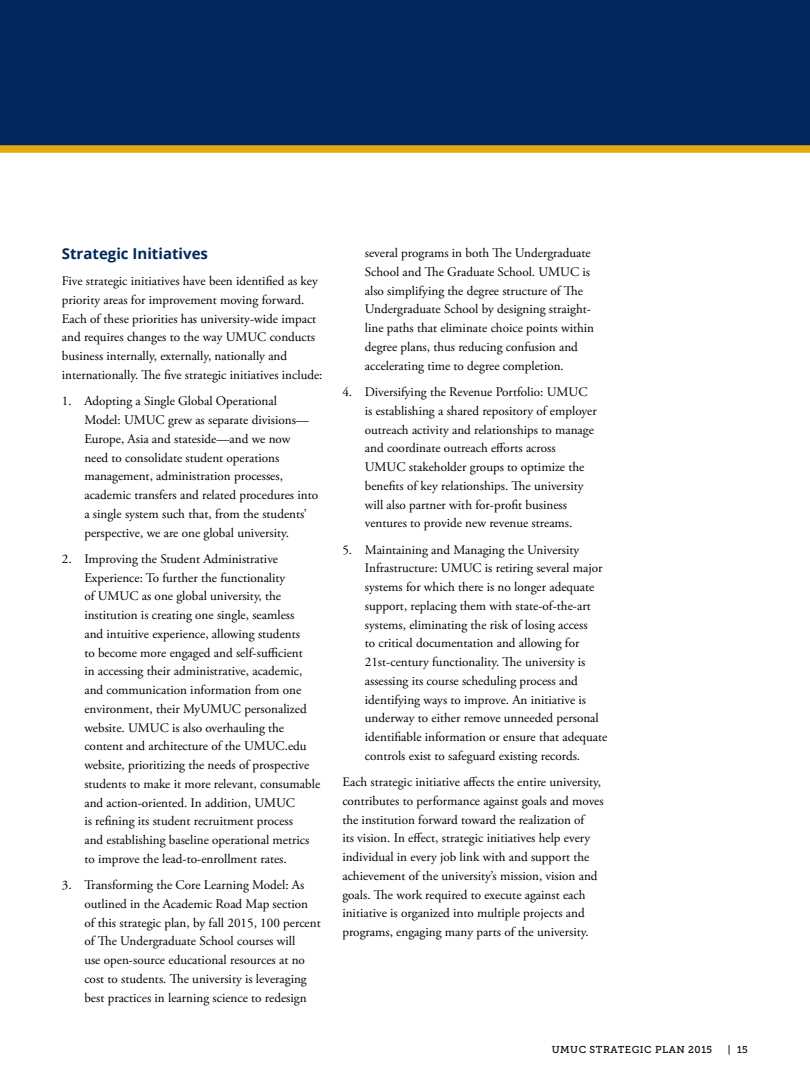
<style>
.page{position:relative;width:810px;height:1080px;background:#fff}
.page>*{position:absolute;margin:0;border:0;box-sizing:border-box;transform-origin:0 0}
.t1{font:700 15px "Open Sans";color:#00285e}
.t2{font:13.12px/18.8px "Adobe Garamond Pro";color:#000}
.t3{font:10px "Museo Slab 500";letter-spacing:.05em;color:#000}
</style>
<div class="page">
<div style="left:0;top:0;width:810px;height:152px;background:#00285e"></div>
<div style="left:0;top:145px;width:810px;height:8px;background:#e2aa10"></div>
<h3 class="t1" style="left:62px;top:243px;width:148px">Strategic Initiatives</h3>
<p class="t2" style="left:62px;top:272px;width:262px">Five strategic initiatives have been identified as key priority areas for improvement moving forward.<br>Each of these priorities has university-wide impact and requires changes to the way UMUC conducts business internally, externally, nationally and internationally. The five strategic initiatives include:</p>
<h4 class="t2" style="left:84px;top:392px;width:226px;text-indent:-22px">1. Adopting a Single Global Operational<br>Model: UMUC grew as separate divisions—</h4>
<p class="t2" style="left:84px;top:430px;width:235px">Europe, Asia and stateside—and we now<br>need to consolidate student operations management, administration processes, academic transfers and related procedures into a single system such that, from the students’ perspective, we are one global university.</p>
<h4 class="t2" style="left:84px;top:550px;width:203px;text-indent:-22px">2. Improving the Student Administrative<br>Experience: To further the functionality</h4>
<p class="t2" style="left:84px;top:587px;width:237px">of UMUC as one global university, the institution is creating one single, seamless<br>and intuitive experience, allowing students<br>to become more engaged and self-sufficient<br>in accessing their administrative, academic, and communication information from one environment, their MyUMUC personalized website. UMUC is also overhauling the content and architecture of the UMUC.edu website, prioritizing the needs of prospective students to make it more relevant, consumable and action-oriented. In addition, UMUC<br>is refining its student recruitment process<br>and establishing baseline operational metrics to improve the lead-to-enrollment rates.</p>
<h4 class="t2" style="left:62px;top:876px;width:244px">3. Transforming the Core Learning Model: As</h4>
<p class="t2" style="left:84px;top:895px;width:238px">outlined in the Academic Road Map section of this strategic plan, by fall 2015, 100 percent of The Undergraduate School courses will<br>use open-source educational resources at no cost to students. The university is leveraging best practices in learning science to redesign</p>
<p class="t2" style="left:365px;top:244px;width:231px">several programs in both The Undergraduate School and The Graduate School. UMUC is also simplifying the degree structure of The Undergraduate School by designing straight&shy;line paths that eliminate choice points within degree plans, thus reducing confusion and accelerating time to degree completion.</p>
<h4 class="t2" style="left:342px;top:383px;width:247px">4. Diversifying the Revenue Portfolio: UMUC</h4>
<p class="t2" style="left:365px;top:402px;width:233px">is establishing a shared repository of employer outreach activity and relationships to manage and coordinate outreach efforts across UMUC stakeholder groups to optimize the benefits of key relationships. The university will also partner with for-profit business ventures to provide new revenue streams.</p>
<h4 class="t2" style="left:365px;top:540px;width:239px;text-indent:-22px">5. Maintaining and Managing the University<br>Infrastructure: UMUC is retiring several major</h4>
<p class="t2" style="left:365px;top:578px;width:244px">systems for which there is no longer adequate support, replacing them with state-of-the-art systems, eliminating the risk of losing access<br>to critical documentation and allowing for 21st-century functionality. The university is assessing its course scheduling process and identifying ways to improve. An initiative is underway to either remove unneeded personal identifiable information or ensure that adequate controls exist to safeguard existing records.</p>
<p class="t2" style="left:342px;top:773px;width:263px">Each strategic initiative affects the entire university, contributes to performance against goals and moves the institution forward toward the realization of<br>its vision. In effect, strategic initiatives help every individual in every job link with and support the achievement of the university’s mission, vision and goals. The work required to execute against each initiative is organized into multiple projects and programs, engaging many parts of the university.</p>
<p class="t3" style="left:552px;top:1044px;width:162px">UMUC STRATEGIC PLAN 2015</p>
<p class="t3" style="left:728px;top:1044px;width:22px">| 15</p>
</div>
